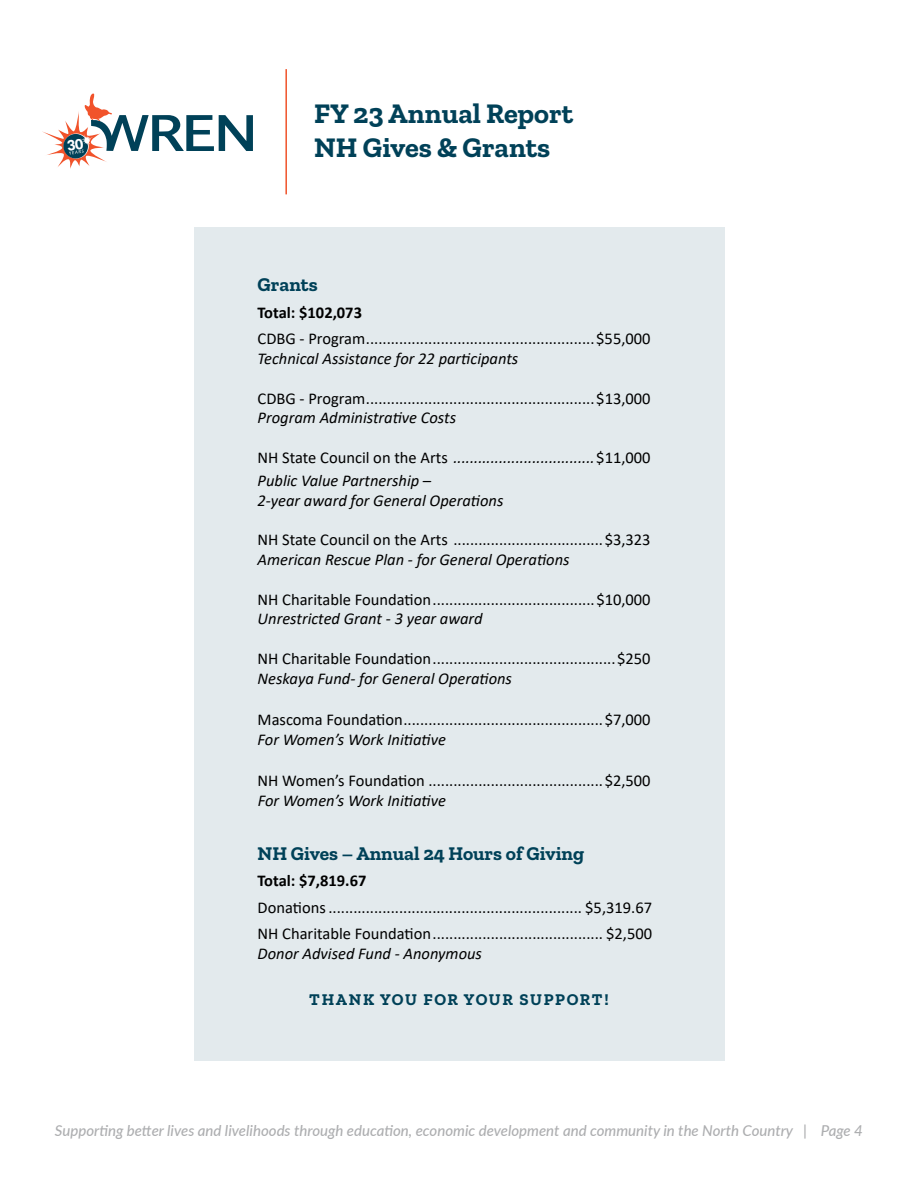
<style>
.page{position:relative;width:918px;height:1188px;background:#fff}
.page>*{position:absolute;margin:0;border:0;box-sizing:border-box;transform-origin:0 0}
.t1{font:700 28.5px "Zilla Slab";color:#004158}
.t2{font:700 19.5px "Zilla Slab";color:#004158}
.t3{font:16.5px/26.5px "Calibri";color:#000}
.t4{font:italic 16.5px/22.8px "Calibri";color:#000}
.t5{font:700 16.5px "Calibri";color:#000}
.t6{font:700 16.5px "Zilla Slab";letter-spacing:.095em;color:#004158}
.t7{font:italic 500 15px "Lato";color:#adaeb0}
.s1{font-style:normal}
</style>
<div class="page">
<div style="left:194px;top:227px;width:530px;height:834px;background:#e3eaed"></div>
<hr style="left:285px;top:69px;width:2px;height:125px;background:#f0532b">
<svg style="left:43px;top:94px;width:210px;height:75px"></svg>
<h1 class="t1" style="left:314px;top:102px;width:261px">FY 23 Annual Report</h1>
<h1 class="t1" style="left:314px;top:136px;width:238px">NH Gives &amp; Grants</h1>
<p class="t2" style="left:258px;top:277px;width:62px">Grants</p>
<p class="t5" style="left:258px;top:305px;width:106px">Total: $102,073</p>
<p class="t3" style="left:258px;top:326px;width:395px">CDBG - Program .......................................................$55,000</p>
<p class="t4" style="left:258px;top:346px;width:262px">Technical Assistance for 22 par琀椀cipants</p>
<p class="t3" style="left:258px;top:386px;width:395px">CDBG - Program .......................................................$13,000</p>
<p class="t4" style="left:258px;top:406px;width:200px">Program Administra琀椀ve Costs</p>
<p class="t4" style="left:258px;top:447px;width:395px"><span class="s1">NH State Council on the Arts</span> ..................................<span class="s1">$11,000<br></span>Public Value Partnership –</p>
<p class="t4" style="left:258px;top:488px;width:247px">2-year award for General Opera琀椀ons</p>
<p class="t3" style="left:258px;top:527px;width:395px">NH State Council on the Arts ....................................$3,323</p>
<p class="t4" style="left:258px;top:547px;width:313px">American Rescue Plan - for General Opera琀椀ons</p>
<p class="t3" style="left:258px;top:586px;width:395px">NH Charitable Founda琀椀on .......................................$10,000</p>
<p class="t4" style="left:258px;top:609px;width:227px">Unrestricted Grant - 3 year award</p>
<p class="t3" style="left:258px;top:645px;width:395px">NH Charitable Founda琀椀on ............................................$250</p>
<p class="t4" style="left:258px;top:666px;width:256px">Neskaya Fund- for General Opera琀椀ons</p>
<p class="t3" style="left:258px;top:706px;width:395px">Mascoma Founda琀椀on ................................................$7,000</p>
<p class="t4" style="left:258px;top:727px;width:190px">For Women’s Work Ini琀椀a琀椀ve</p>
<p class="t3" style="left:258px;top:767px;width:395px">NH Women’s Founda琀椀on ..........................................$2,500</p>
<p class="t4" style="left:258px;top:789px;width:190px">For Women’s Work Ini琀椀a琀椀ve</p>
<p class="t2" style="left:258px;top:846px;width:328px">NH Gives – Annual 24 Hours of Giving</p>
<p class="t5" style="left:258px;top:869px;width:110px">Total: $7,819.67</p>
<p class="t3" style="left:258px;top:894px;width:396px">Dona琀椀ons ............................................................. $5,319.67<br>NH Charitable Founda琀椀on ......................................... $2,500</p>
<p class="t4" style="left:258px;top:943px;width:226px">Donor Advised Fund - Anonymous</p>
<p class="t6" style="left:309px;top:993px;width:301px">THANK YOU FOR YOUR SUPPORT!</p>
<p class="t7" style="left:55px;top:1119px;width:810px">Suppor琀椀ng be琀琀er lives and livelihoods through educa琀椀on, economic development and community in the North Country | Page 4</p>
</div>
